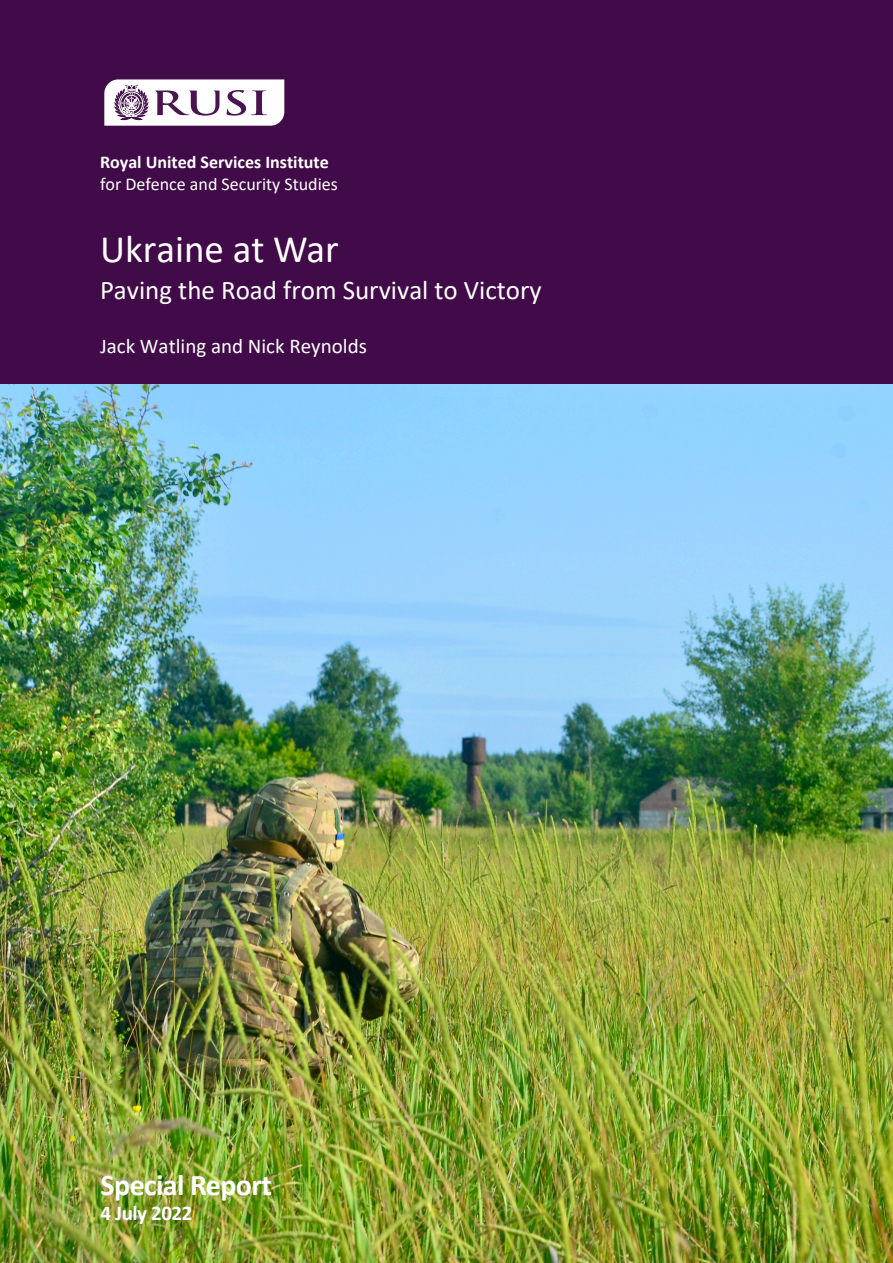
<style>
.page{position:relative;width:893px;height:1263px;background:#fff}
.page>*{position:absolute;margin:0;border:0;box-sizing:border-box;transform-origin:0 0}
.Authors{font:39px "Calibri";color:#fff}
.t1{font:700 30px "Calibri";letter-spacing:-.02em;color:#fff}
.Authors-2{font:27px "Calibri";color:#fff}
.Authors-3{font:21px "Calibri";color:#fff}
.t2{font:700 21px "Calibri";letter-spacing:-.02em;color:#fff}
.Authors-4{font:700 18px/21.6px "Calibri";color:#fff}
.s1{font-weight:400}
</style>
<div class="page">
<div style="left:0;top:0;width:893px;height:438px;background:#410a48"></div>
<svg style="left:104px;top:79px;width:181px;height:47px;background:#dacfdb"></svg>
<img style="left:0;top:385px;width:893px;height:878px">
<p class="Authors-4" style="left:100px;top:151px;width:239px">Royal United Services Institute <span class="s1">for Defence and Security Studies</span></p>
<p class="Authors" style="left:100px;top:222px;width:240px">Ukraine at War</p>
<p class="Authors-2" style="left:100px;top:271px;width:443px">Paving the Road from Survival to Victory</p>
<p class="Authors-3" style="left:100px;top:331px;width:268px">Jack Watling and Nick Reynolds</p>
<p class="t1" style="left:101px;top:1164px;width:173px">Special Report</p>
<p class="t2" style="left:101px;top:1198px;width:93px">4 July 2022</p>
</div>
